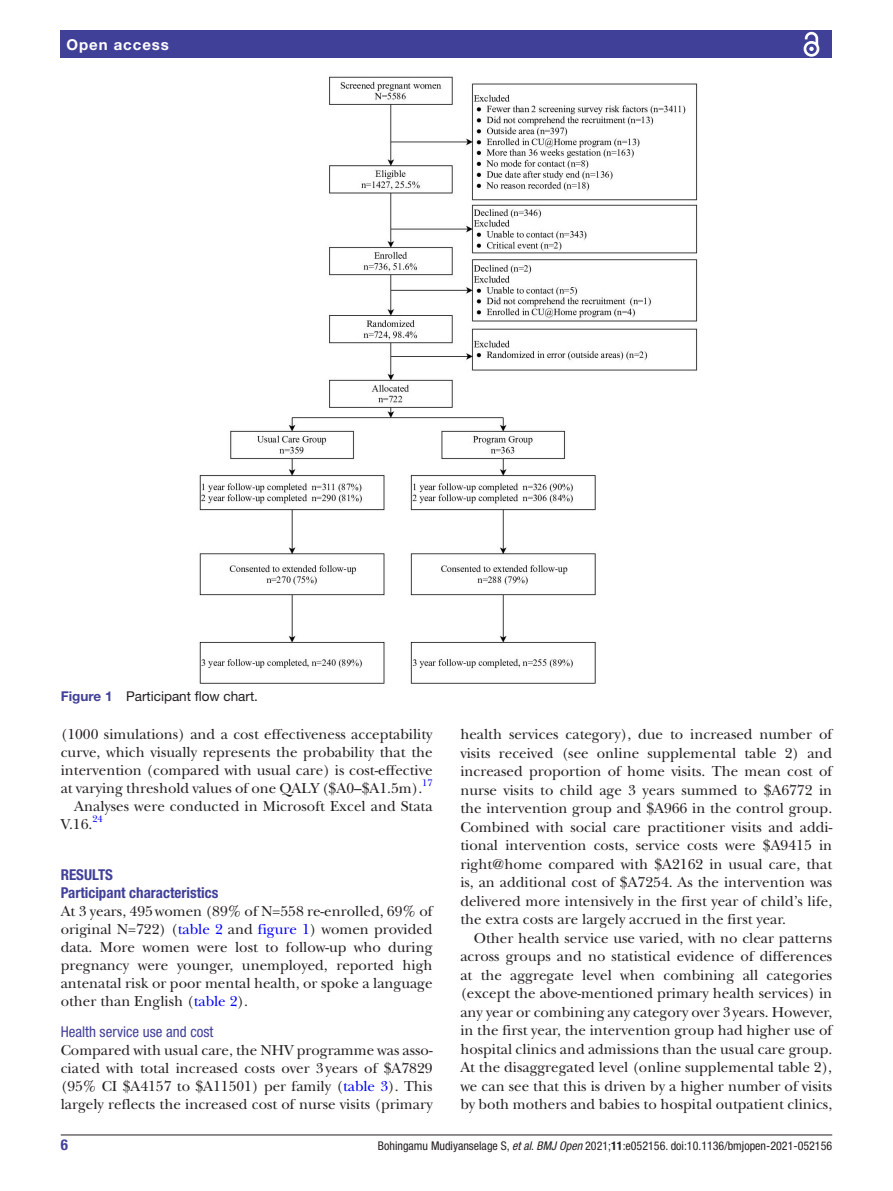
<style>
.page{position:relative;width:893px;height:1191px;background:#fff}
.page>*{position:absolute;margin:0;border:0;box-sizing:border-box;transform-origin:0 0}
.t1{font:15px/18.5px "New Baskerville";color:#231f20;text-align:justify}
.t2{font:700 condensed 15px/18px "Helvetica Neue LT Std";color:#414099}
.t3{font:condensed 15px "Helvetica Neue LT Std";color:#414099}
.t4{font:700 15px "Helvetica Neue LT Std";letter-spacing:.065em;color:#fff}
.t5{font:13.5px "Helvetica Neue LT Std";color:#231f20}
.t6{font:condensed 12px "Helvetica Neue LT Std";color:#231f20}
.t7{font:9.9px "New Baskerville";color:#00f}
.s1{font-weight:700;color:#414099}
.s2{color:#00f}
.s3{font-style:italic}
.s4{font-weight:700}
</style>
<div class="page">
<hr style="left:61px;top:1134px;width:771px;height:1px;background:#231f20">
<div style="left:61px;top:31px;width:771px;height:27px;background:#414099"></div>
<svg style="left:803px;top:31px;width:17px;height:26px"></svg>
<img style="left:199px;top:76px;width:498px;height:607px">
<p class="t4" style="left:66px;top:35px;width:104px">Open access</p>
<p class="t5" style="left:61px;top:688px;width:199px"><span class="s1">Figure 1</span> Participant flow chart.</p>
<p class="t1" style="left:61px;top:725px;width:373px;line-height:18px">(1000 simulations) and a cost effectiveness acceptability curve, which visually represents the probability that the intervention (compared with usual care) is cost-effective at varying threshold values of one QALY ($A0–$A1.5m).</p>
<p class="t7" style="left:422px;top:777px;width:12px">17</p>
<p class="t1" style="left:61px;top:797px;width:373px;line-height:18px;text-indent:14px">Analyses were conducted in Microsoft Excel and Stata<br>V.16.</p>
<p class="t7" style="left:92px;top:813px;width:12px">24</p>
<p class="t2" style="left:61px;top:865px;width:159px">RESULTS<br>Participant characteristics</p>
<p class="t1" style="left:61px;top:902px;width:373px;line-height:18px">At 3 years, 495women (89% of N=558 re-enrolled, 69% of original N=722) (<span class="s2">table 2</span> and <span class="s2">figure 1</span>) women provided data. More women were lost to follow-up who during pregnancy were younger, unemployed, reported high antenatal risk or poor mental health, or spoke a language other than English (<span class="s2">table 2</span>).</p>
<p class="t3" style="left:61px;top:1023px;width:154px">Health service use and cost</p>
<p class="t1" style="left:61px;top:1041px;width:373px;line-height:18px">Compared with usual care, the NHV programme was asso&shy;ciated with total increased costs over 3years of $A7829 (95% CI $A4157 to $A11501) per family (<span class="s2">table 3</span>). This largely reflects the increased cost of nurse visits (primary</p>
<p class="t1" style="left:460px;top:725px;width:373px">health services category), due to increased number of visits received (see online supplemental table 2) and increased proportion of home visits. The mean cost of nurse visits to child age 3 years summed to $A6772 in the intervention group and $A966 in the control group.<br>Combined with social care practitioner visits and addi&shy;tional intervention costs, service costs were $A9415 in right@home compared with $A2162 in usual care, that is, an additional cost of $A7254. As the intervention was delivered more intensively in the first year of child’s life, the extra costs are largely accrued in the first year.</p>
<p class="t1" style="left:460px;top:928px;width:373px;text-indent:14px">Other health service use varied, with no clear patterns across groups and no statistical evidence of differences at the aggregate level when combining all categories (except the above-mentioned primary health services) in any year or combining any category over 3years. However, in the first year, the intervention group had higher use of hospital clinics and admissions than the usual care group.<br>At the disaggregated level (online supplemental table 2), we can see that this is driven by a higher number of visits by both mothers and babies to hospital outpatient clinics,</p>
<p class="t2" style="left:61px;top:1135px;width:9px">6</p>
<p class="t6" style="left:378px;top:1138px;width:456px">Bohingamu Mudiyanselage S, <span class="s3">et al</span>. <span class="s3">BMJ Open</span> 2021;<span class="s4">11</span>:e052156. doi:10.1136/bmjopen-2021-052156</p>
</div>
